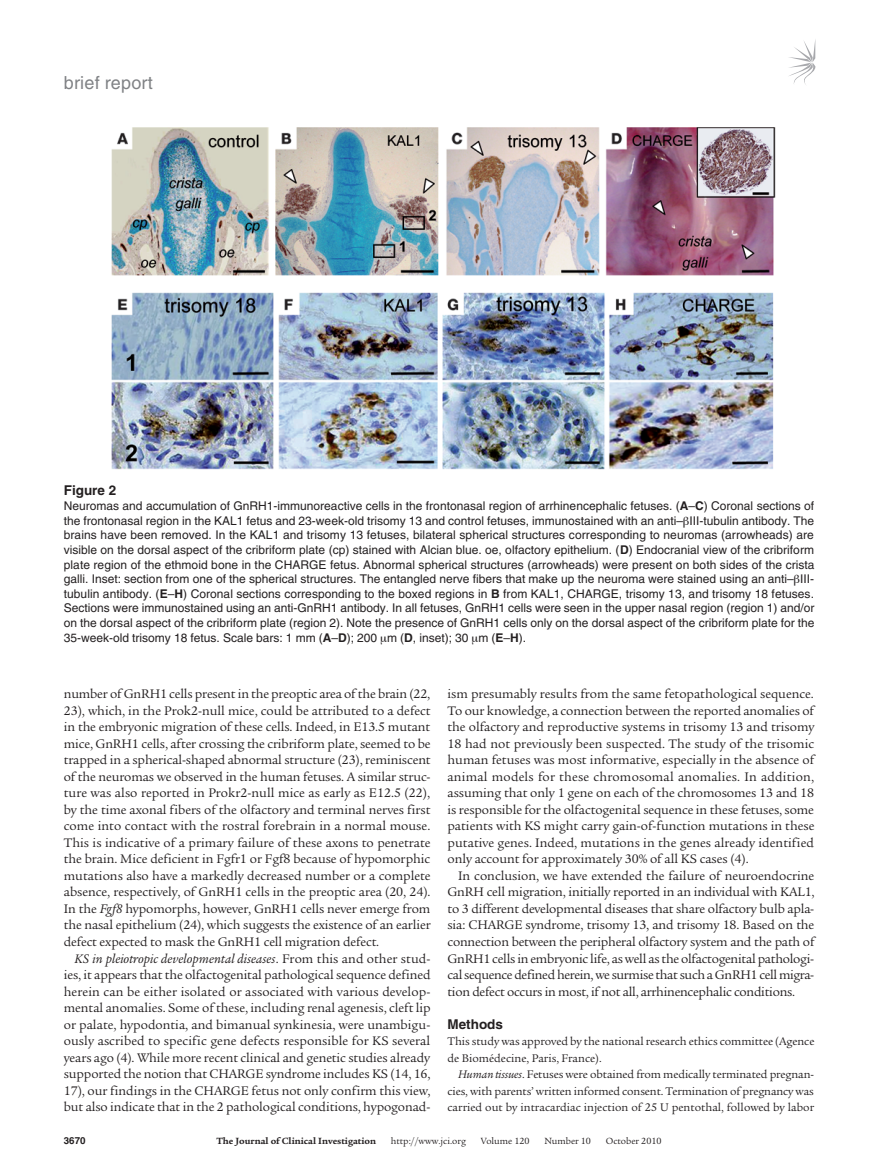
<style>
.page{position:relative;width:878px;height:1174px;background:#fff}
.page>*{position:absolute;margin:0;border:0;box-sizing:border-box;transform-origin:0 0}
.t1{font:18px "Helvetica LT Std";letter-spacing:.01em;color:#808285}
.t2{font:13.5px/16.5px "Legacy Serif Std";letter-spacing:-.01em;color:#231f20;text-align:justify}
.t3{font:700 13.5px "Helvetica LT Std";color:#231f20}
.t4{font:12px/14.7px "Helvetica LT Std";color:#231f20;text-align:justify}
.t5{font:12px/16.5px "Legacy Serif Std";letter-spacing:-.005em;color:#231f20}
.t6{font:9.75px "Legacy Serif Std";color:#231f20}
.t7{font:700 9.75px "Legacy Serif Std";color:#231f20}
.t8{font:700 9.75px "Helvetica LT Std";color:#231f20}
.s1{font-weight:700}
.s2{font-style:italic}
</style>
<div class="page">
<svg style="left:789px;top:41px;width:26px;height:44px"></svg>
<img style="left:111px;top:127px;width:665px;height:343px">
<h1 class="t1" style="left:64px;top:72px;width:90px">brief report</h1>
<p class="t3" style="left:64px;top:482px;width:54px">Figure 2</p>
<p class="t4" style="left:64px;top:498px;width:752px">Neuromas and accumulation of GnRH1-immunoreactive cells in the frontonasal region of arrhinencephalic fetuses. (<span class="s1">A</span>–<span class="s1">C</span>) Coronal sections of the frontonasal region in the KAL1 fetus and 23-week-old trisomy 13 and control fetuses, immunostained with an anti– III-tubulin antibody. The brains have been removed. In the KAL1 and trisomy 13 fetuses, bilateral spherical structures corresponding to neuromas (arrowheads) are visible on the dorsal aspect of the cribriform plate (cp) stained with Alcian blue. oe, olfactory epithelium. (<span class="s1">D</span>) Endocranial view of the cribriform plate region of the ethmoid bone in the CHARGE fetus. Abnormal spherical structures (arrowheads) were present on both sides of the crista galli. Inset: section from one of the spherical structures. The entangled nerve fibers that make up the neuroma were stained using an anti– III&shy;tubulin antibody. (<span class="s1">E</span>–<span class="s1">H</span>) Coronal sections corresponding to the boxed regions in <span class="s1">B</span> from KAL1, CHARGE, trisomy 13, and trisomy 18 fetuses.<br>Sections were immunostained using an anti-GnRH1 antibody. In all fetuses, GnRH1 cells were seen in the upper nasal region (region 1) and/or on the dorsal aspect of the cribriform plate (region 2). Note the presence of GnRH1 cells only on the dorsal aspect of the cribriform plate for the 35-week-old trisomy 18 fetus. Scale bars: 1 mm (<span class="s1">A</span>–<span class="s1">D</span>); 200 m (<span class="s1">D</span>, inset); 30 m (<span class="s1">E</span>–<span class="s1">H</span>).</p>
<p class="t2" style="left:64px;top:686px;width:368px">number of GnRH1 cells present in the preoptic area of the brain (22, 23), which, in the Prok2-null mice, could be attributed to a defect in the embryonic migration of these cells. Indeed, in E13.5 mutant mice, GnRH1 cells, after crossing the cribriform plate, seemed to be trapped in a spherical-shaped abnormal structure (23), reminiscent of the neuromas we observed in the human fetuses. A similar struc&shy;ture was also reported in Prokr2-null mice as early as E12.5 (22), by the time axonal fibers of the olfactory and terminal nerves first come into contact with the rostral forebrain in a normal mouse.<br>This is indicative of a primary failure of these axons to penetrate the brain. Mice deficient in Fgfr1 or Fgf8 because of hypomorphic mutations also have a markedly decreased number or a complete absence, respectively, of GnRH1 cells in the preoptic area (20, 24).<br>In the <span class="s2">Fgf8</span> hypomorphs, however, GnRH1 cells never emerge from the nasal epithelium (24), which suggests the existence of an earlier defect expected to mask the GnRH1 cell migration defect.</p>
<p class="t2" style="left:64px;top:950px;width:368px;text-indent:11px"><span class="s2">KS in pleiotropic developmental diseases</span>. From this and other stud&shy;ies, it appears that the olfactogenital pathological sequence defined herein can be either isolated or associated with various develop&shy;mental anomalies. Some of these, including renal agenesis, cleft lip or palate, hypodontia, and bimanual synkinesia, were unambigu&shy;ously ascribed to specific gene defects responsible for KS several years ago (4). While more recent clinical and genetic studies already supported the notion that CHARGE syndrome includes KS (14, 16, 17), our findings in the CHARGE fetus not only confirm this view, but also indicate that in the 2 pathological conditions, hypogonad-</p>
<p class="t2" style="left:447px;top:686px;width:368px">ism presumably results from the same fetopathological sequence.<br>To our knowledge, a connection between the reported anomalies of the olfactory and reproductive systems in trisomy 13 and trisomy 18 had not previously been suspected. The study of the trisomic human fetuses was most informative, especially in the absence of animal models for these chromosomal anomalies. In addition, assuming that only 1 gene on each of the chromosomes 13 and 18 is responsible for the olfactogenital sequence in these fetuses, some patients with KS might carry gain-of-function mutations in these putative genes. Indeed, mutations in the genes already identified only account for approximately 30% of all KS cases (4).</p>
<p class="t2" style="left:447px;top:867px;width:368px;text-indent:11px">In conclusion, we have extended the failure of neuroendocrine GnRH cell migration, initially reported in an individual with KAL1, to 3 different developmental diseases that share olfactory bulb apla&shy;sia: CHARGE syndrome, trisomy 13, and trisomy 18. Based on the connection between the peripheral olfactory system and the path of GnRH1 cells in embryonic life, as well as the olfactogenital pathologi&shy;cal sequence defined herein, we surmise that such a GnRH1 cell migra&shy;tion defect occurs in most, if not all, arrhinencephalic conditions.</p>
<p class="t3" style="left:447px;top:1015px;width:57px">Methods</p>
<p class="t5" style="left:447px;top:1033px;width:368px">This study was approved by the national research ethics committee (Agence de Biomédecine, Paris, France).</p>
<p class="t5" style="left:447px;top:1066px;width:368px;text-align:justify;text-indent:11px"><span class="s2">Human tissues</span>. Fetuses were obtained from medically terminated pregnan&shy;cies, with parents’ written informed consent. Termination of pregnancy was carried out by intracardiac injection of 25 U pentothal, followed by labor</p>
<p class="t8" style="left:64px;top:1134px;width:23px">3670</p>
<p class="t7" style="left:216px;top:1135px;width:161px">The Journal of Clinical Investigation</p>
<p class="t6" style="left:391px;top:1135px;width:77px">http://www.jci.org</p>
<p class="t6" style="left:480px;top:1135px;width:50px">Volume 120</p>
<p class="t6" style="left:544px;top:1135px;width:48px">Number 10</p>
<p class="t6" style="left:605px;top:1135px;width:57px">October 2010</p>
</div>
